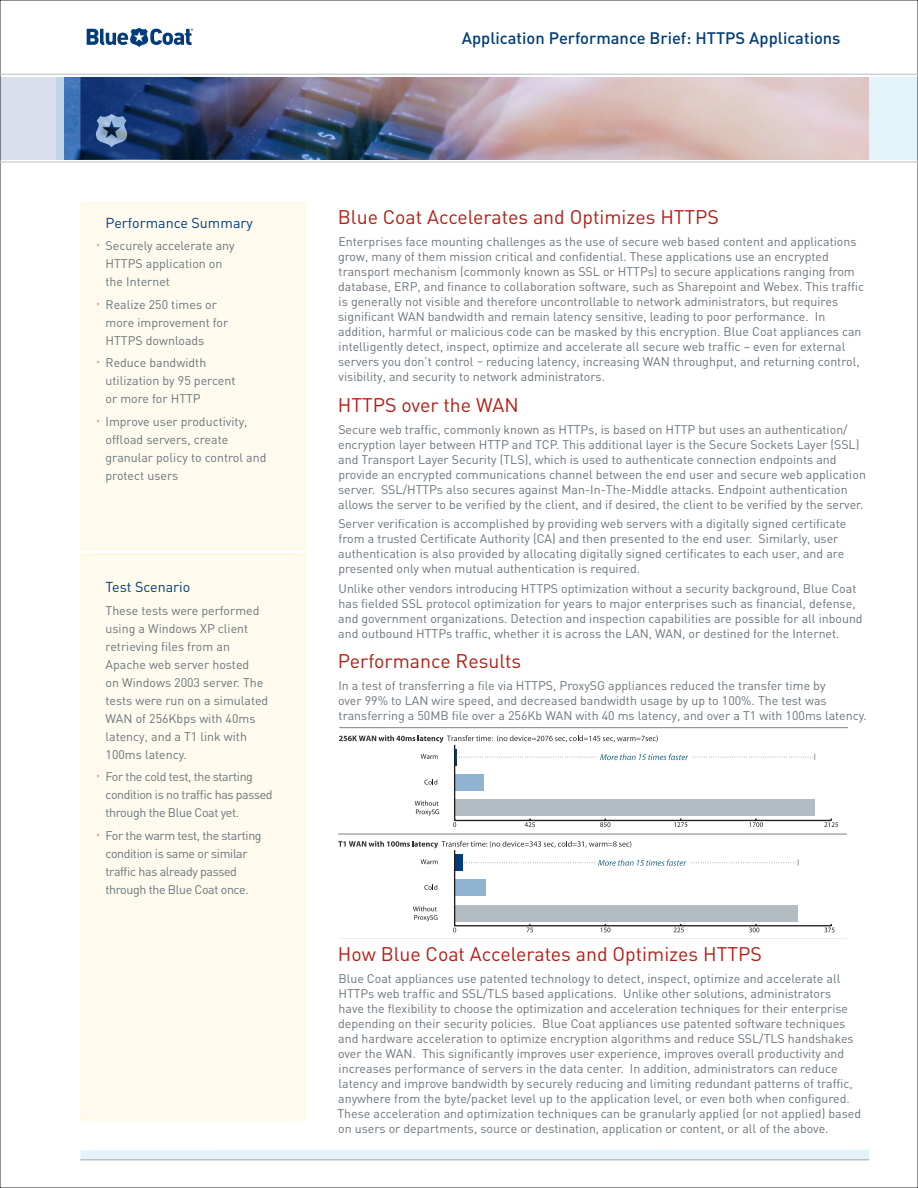
<style>
.page{position:relative;width:918px;height:1188px;background:#fff}
.page>*{position:absolute;margin:0;border:0;box-sizing:border-box;transform-origin:0 0}
.t1{font:19.5px "DIN";color:#b41d15}
.t2{font:500 16.5px "DIN";color:#013d7d}
.t3{font:14.25px "DIN";color:#013d7d}
.t4{font:12.3px/15px "DIN";color:#6a747b}
.t5{font:12.3px/18px "DIN";letter-spacing:-.03em;color:#6a747b}
.s1{font-family:"Myriad Pro";font-style:italic}
</style>
<div class="page">
<div style="left:80px;top:1150px;width:789px;height:10px;background:#e2f4f9"></div>
<hr style="left:80px;top:1159px;width:789px;height:1px;background:#bcc3c8">
<div style="left:80px;top:554px;width:226px;height:566px;background:#fefbee;border:2px solid #fef8dd"></div>
<div style="left:80px;top:202px;width:226px;height:348px;background:#fefbee;border:2px solid #fef8dd"></div>
<svg style="left:87px;top:28px;width:106px;height:19px"></svg>
<svg style="left:338px;top:841px;width:293px;height:7px"></svg>
<svg style="left:413px;top:906px;width:25px;height:15px"></svg>
<hr style="left:455px;top:925px;width:376px;height:1px;background:#231f20">
<svg style="left:453px;top:924px;width:3px;height:8px"></svg>
<svg style="left:527px;top:924px;width:6px;height:8px"></svg>
<svg style="left:601px;top:924px;width:10px;height:8px"></svg>
<svg style="left:674px;top:924px;width:10px;height:8px"></svg>
<svg style="left:749px;top:924px;width:10px;height:8px"></svg>
<svg style="left:824px;top:924px;width:10px;height:8px"></svg>
<div style="left:455px;top:855px;width:8px;height:16px;background:#013d7d"></div>
<div style="left:455px;top:905px;width:343px;height:16px;background:#b3bbc3"></div>
<div style="left:455px;top:880px;width:31px;height:16px;background:#90b3d2"></div>
<hr style="left:454px;top:850px;width:1px;height:76px;background:#231f20">
<hr style="left:455px;top:820px;width:376px;height:1px;background:#231f20">
<svg style="left:453px;top:819px;width:3px;height:8px"></svg>
<svg style="left:525px;top:819px;width:10px;height:8px"></svg>
<svg style="left:600px;top:819px;width:11px;height:8px"></svg>
<svg style="left:674px;top:819px;width:13px;height:8px"></svg>
<svg style="left:749px;top:819px;width:14px;height:8px"></svg>
<svg style="left:824px;top:819px;width:14px;height:8px"></svg>
<div style="left:455px;top:800px;width:360px;height:16px;background:#b3bbc3"></div>
<div style="left:455px;top:775px;width:29px;height:16px;background:#90b3d2"></div>
<hr style="left:454px;top:745px;width:1px;height:75px;background:#231f20">
<svg style="left:455px;top:859px;width:344px;height:7px"></svg>
<svg style="left:421px;top:754px;width:17px;height:5px"></svg>
<svg style="left:424px;top:779px;width:13px;height:6px"></svg>
<svg style="left:421px;top:859px;width:17px;height:5px"></svg>
<svg style="left:424px;top:885px;width:13px;height:5px"></svg>
<svg style="left:415px;top:801px;width:24px;height:15px"></svg>
<svg style="left:339px;top:735px;width:319px;height:8px"></svg>
<svg style="left:455px;top:749px;width:360px;height:17px"></svg>
<hr style="left:339px;top:728px;width:509px;height:1px;background:#798188">
<hr style="left:338px;top:834px;width:509px;height:1px;background:#798188">
<hr style="left:338px;top:939px;width:509px;height:1px;background:#798188">
<img style="left:105px;top:77px;width:764px;height:83px">
<hr style="left:0;top:74px;width:918px;height:1px;background:#bcc3c8">
<hr style="left:0;top:161px;width:918px;height:2px;background:#bcc3c8">
<div style="left:0;top:77px;width:64px;height:83px;background:#dadfed"></div>
<svg style="left:56px;top:77px;width:49px;height:83px;background:#6892c4"></svg>
<div style="left:869px;top:77px;width:49px;height:83px;background:#e2f4f9"></div>
<img style="left:80px;top:77px;width:225px;height:82px">
<p class="t3" style="left:106px;top:213px;width:149px">Performance Summary</p>
<p class="t4" style="left:106px;top:236px;width:131px;line-height:18px;text-indent:-9px"><sup>&gt;</sup> Securely accelerate any<br>HTTPS application on the Internet</p>
<p class="t4" style="left:106px;top:295px;width:124px;line-height:18px;text-indent:-9px"><sup>&gt;</sup> Realize 250 times or more improvement for<br>HTTPS downloads</p>
<p class="t4" style="left:106px;top:353px;width:131px;line-height:18px;text-indent:-9px"><sup>&gt;</sup> Reduce bandwidth utilization by 95 percent or more for HTTP</p>
<p class="t4" style="left:106px;top:412px;width:162px;line-height:18px;text-indent:-9px"><sup>&gt;</sup> Improve user productivity, offload servers, create granular policy to control and protect users</p>
<p class="t3" style="left:106px;top:577px;width:86px">Test Scenario</p>
<p class="t4" style="left:106px;top:601px;width:164px;line-height:18px">These tests were performed using a Windows XP client retrieving files from an<br>Apache web server hosted<br>on Windows 2003 server. The tests were run on a simulated<br>WAN of 256Kbps with 40ms latency, and a T1 link with<br>100ms latency.</p>
<p class="t5" style="left:106px;top:767px;width:169px;text-indent:-9px"><sup>&gt;</sup> For the cold test, the starting condition is no traffic has passed through the Blue Coat yet.</p>
<p class="t5" style="left:106px;top:826px;width:158px;text-indent:-9px"><sup>&gt;</sup> For the warm test, the starting condition is same or similar traffic has already passed through the Blue Coat once.</p>
<h2 class="t2" style="left:462px;top:27px;width:380px">Application Performance Brief: HTTPS Applications</h2>
<h1 class="t1" style="left:338px;top:204px;width:383px">Blue Coat Accelerates and Optimizes HTTPS</h1>
<p class="t4" style="left:338px;top:234px;width:528px">Enterprises face mounting challenges as the use of secure web based content and applications grow, many of them mission critical and confidential. These applications use an encrypted transport mechanism (commonly known as SSL or HTTPs) to secure applications ranging from database, ERP, and finance to collaboration software, such as Sharepoint and Webex. This traffic is generally not visible and therefore uncontrollable to network administrators, but requires significant WAN bandwidth and remain latency sensitive, leading to poor performance. In addition, harmful or malicious code can be masked by this encryption. Blue Coat appliances can intelligently detect, inspect, optimize and accelerate all secure web traffic – even for external servers you don’t control <span class="s1">–</span> reducing latency, increasing WAN throughput, and returning control, visibility, and security to network administrators.</p>
<h1 class="t1" style="left:338px;top:392px;width:182px">HTTPS over the WAN</h1>
<p class="t4" style="left:338px;top:421px;width:529px">Secure web traffic, commonly known as HTTPs, is based on HTTP but uses an authentication/ encryption layer between HTTP and TCP. This additional layer is the Secure Sockets Layer (SSL) and Transport Layer Security (TLS), which is used to authenticate connection endpoints and provide an encrypted communications channel between the end user and secure web application server. SSL/HTTPs also secures against Man-In-The-Middle attacks. Endpoint authentication allows the server to be verified by the client, and if desired, the client to be verified by the server.</p>
<p class="t4" style="left:338px;top:516px;width:510px">Server verification is accomplished by providing web servers with a digitally signed certificate from a trusted Certificate Authority (CA) and then presented to the end user. Similarly, user authentication is also provided by allocating digitally signed certificates to each user, and are presented only when mutual authentication is required.</p>
<p class="t4" style="left:338px;top:580px;width:526px">Unlike other vendors introducing HTTPS optimization without a security background, Blue Coat has fielded SSL protocol optimization for years to major enterprises such as financial, defense, and government organizations. Detection and inspection capabilities are possible for all inbound and outbound HTTPs traffic, whether it is across the LAN, WAN, or destined for the Internet.</p>
<h1 class="t1" style="left:338px;top:648px;width:185px">Performance Results</h1>
<p class="t4" style="left:338px;top:678px;width:530px">In a test of transferring a file via HTTPS, ProxySG appliances reduced the transfer time by<br>over 99% to LAN wire speed, and decreased bandwidth usage by up to 100%. The test was transferring a 50MB file over a 256Kb WAN with 40 ms latency, and over a T1 with 100ms latency.</p>
<h1 class="t1" style="left:338px;top:941px;width:425px">How Blue Coat Accelerates and Optimizes HTTPS</h1>
<p class="t4" style="left:337px;top:970px;width:525px">Blue Coat appliances use patented technology to detect, inspect, optimize and accelerate all HTTPs web traffic and SSL/TLS based applications. Unlike other solutions, administrators<br>have the flexibility to choose the optimization and acceleration techniques for their enterprise depending on their security policies. Blue Coat appliances use patented software techniques and hardware acceleration to optimize encryption algorithms and reduce SSL/TLS handshakes over the WAN. This significantly improves user experience, improves overall productivity and increases performance of servers in the data center. In addition, administrators can reduce latency and improve bandwidth by securely reducing and limiting redundant patterns of traffic, anywhere from the byte/packet level up to the application level, or even both when configured.<br>These acceleration and optimization techniques can be granularly applied (or not applied) based on users or departments, source or destination, application or content, or all of the above.</p>
</div>
